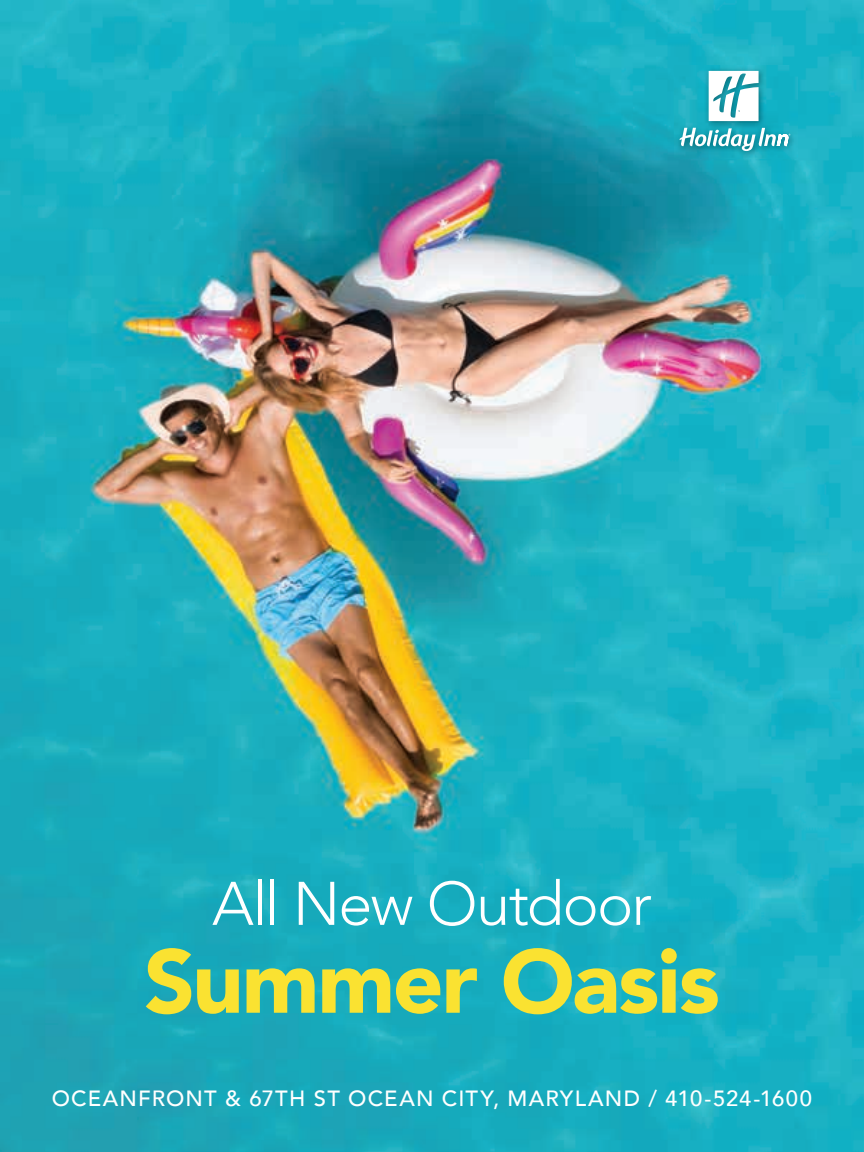
<style>
.page{position:relative;width:864px;height:1152px;background:#fff}
.page>*{position:absolute;margin:0;border:0;box-sizing:border-box;transform-origin:0 0}
.t1{font:900 89px "Avenir";letter-spacing:-.02em;color:#fae231}
.t2{font:300 60.8px "Avenir";letter-spacing:-.025em;color:#fff}
.t3{font:500 22px "Avenir";letter-spacing:.055em;color:#fff}
</style>
<div class="page">
<img style="left:0;top:0;width:864px;height:1152px">
<img style="left:675px;top:66px;width:122px;height:92px">
<svg style="left:680px;top:128px;width:110px;height:23px"></svg>
<svg style="left:709px;top:71px;width:50px;height:50px"></svg>
<h2 class="t2" style="left:212px;top:868px;width:441px">All New Outdoor</h2>
<h1 class="t1" style="left:144px;top:906px;width:577px">Summer Oasis</h1>
<p class="t3" style="left:52px;top:1080px;width:762px">OCEANFRONT &amp; 67TH ST OCEAN CITY, MARYLAND / 410-524-1600</p>
</div>
